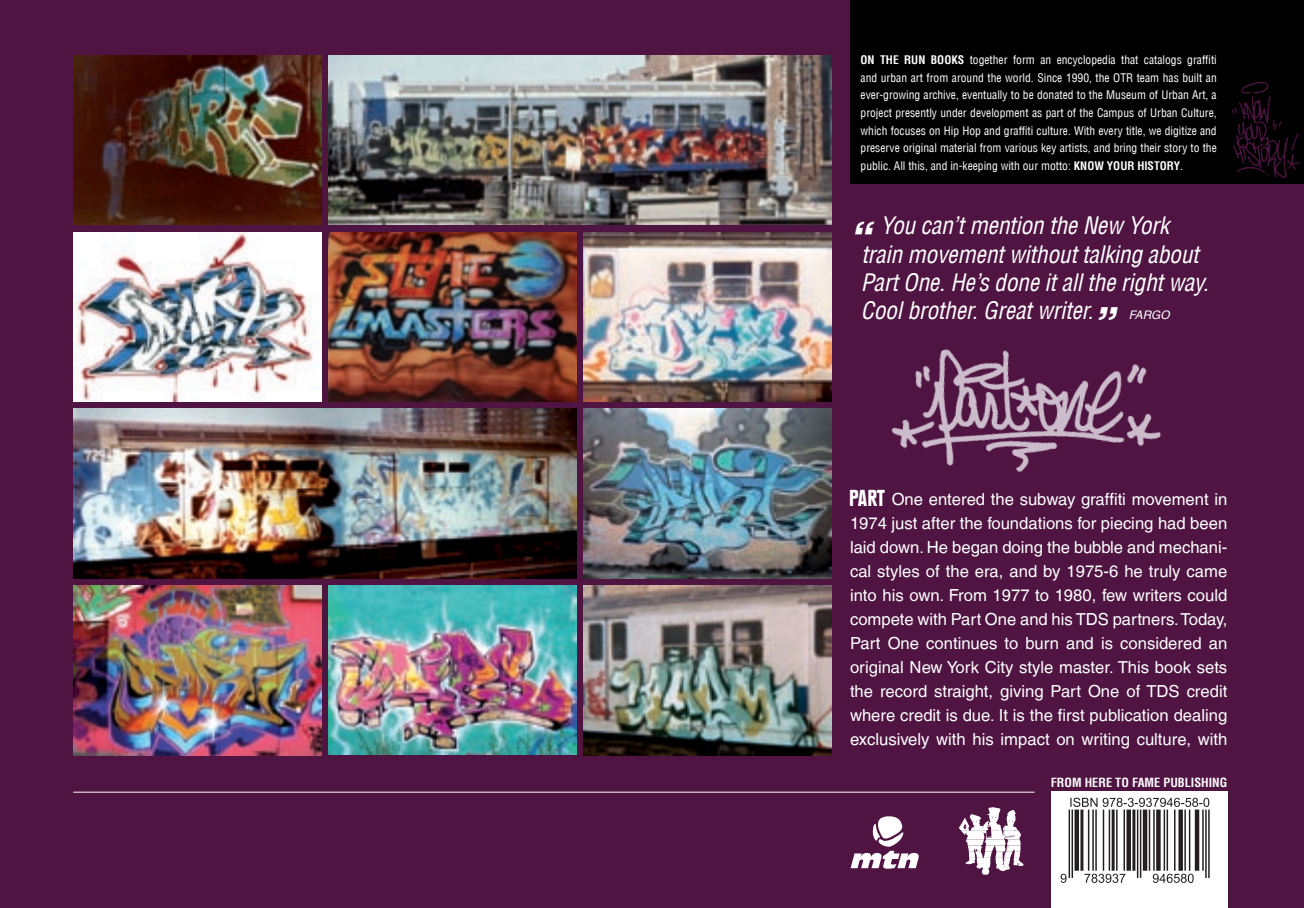
<style>
.page{position:relative;width:1304px;height:908px;background:#fff}
.page>*{position:absolute;margin:0;border:0;box-sizing:border-box;transform-origin:0 0}
.t1{font:italic 900 condensed 41.2px "Helvetica LT";color:#fff}
.t2{font:italic condensed 23.4px/28.4px "Helvetica LT";letter-spacing:-.01em;color:#fff}
.t3{font:16.6px/24px "Helvetica LT";color:#fff;text-align:justify}
.t4{font:700 condensed 12.4px "Helvetica LT";color:#fff}
.t5{font:italic 11.8px "Helvetica LT";color:#fff}
.t6{font:condensed 11.6px/17.6px "Helvetica LT";color:#fff;text-align:justify}
.s1{font-weight:700}
.s2{font-weight:900;font-size:41.2px}
.s3{font-family:"Bronx";font-weight:700;font-size:21.6px}
</style>
<div class="page">
<div style="left:0;top:0;width:1304px;height:907px;background:#4f1442"></div>
<div style="left:850px;top:0;width:454px;height:183px;background:#000"></div>
<hr style="left:73px;top:791px;width:961px;height:1px;background:#fff">
<img style="left:1230px;top:78px;width:74px;height:104px">
<div style="left:1051px;top:791px;width:176px;height:116px;background:#fff"></div>
<svg style="left:1061px;top:797px;width:149px;height:85px"></svg>
<svg style="left:959px;top:807px;width:64px;height:67px"></svg>
<svg style="left:851px;top:816px;width:68px;height:52px"></svg>
<img style="left:891px;top:349px;width:270px;height:124px">
<img style="left:73px;top:408px;width:503px;height:170px">
<img style="left:583px;top:408px;width:248px;height:170px">
<img style="left:583px;top:585px;width:248px;height:169px">
<img style="left:328px;top:55px;width:503px;height:170px">
<img style="left:328px;top:585px;width:248px;height:169px">
<img style="left:73px;top:232px;width:248px;height:169px">
<img style="left:583px;top:232px;width:248px;height:169px">
<img style="left:328px;top:232px;width:248px;height:169px">
<img style="left:73px;top:55px;width:248px;height:170px">
<img style="left:73px;top:585px;width:248px;height:169px">
<p class="t6" style="left:861px;top:51px;width:358px"><span class="s1">ON THE RUN BOOKS</span> together form an encyclopedia that catalogs graffiti and urban art from around the world. Since 1990, the OTR team has built an ever-growing archive, eventually to be donated to the Museum of Urban Art, a project presently under development as part of the Campus of Urban Culture, which focuses on Hip Hop and graffiti culture. With every title, we digitize and preserve original material from various key artists, and bring their story to the public. All this, and in-keeping with our motto: <span class="s1">KNOW YOUR HISTORY</span>.</p>
<h2 class="t2" style="left:861px;top:211px;width:350px;text-indent:20px">You can’t mention the New York train movement without talking about Part One. He’s done it all the right way.<br>Cool brother. Great writer.<span class="s2">”</span></h2>
<h1 class="t1" style="left:849px;top:211px;width:22px">“</h1>
<p class="t5" style="left:1129px;top:308px;width:42px">FARGO</p>
<p class="t3" style="left:850px;top:486px;width:379px"><span class="s3">Part</span> One entered the subway graffiti movement in 1974 just after the foundations for piecing had been laid down. He began doing the bubble and mechani&shy;cal styles of the era, and by 1975-6 he truly came into his own. From 1977 to 1980, few writers could compete with Part One and his TDS partners. Today, Part One continues to burn and is considered an original New York City style master. This book sets the record straight, giving Part One of TDS credit where credit is due. It is the first publication dealing exclusively with his impact on writing culture, with</p>
<p class="t4" style="left:1051px;top:774px;width:178px">FROM HERE TO FAME PUBLISHING</p>
</div>
